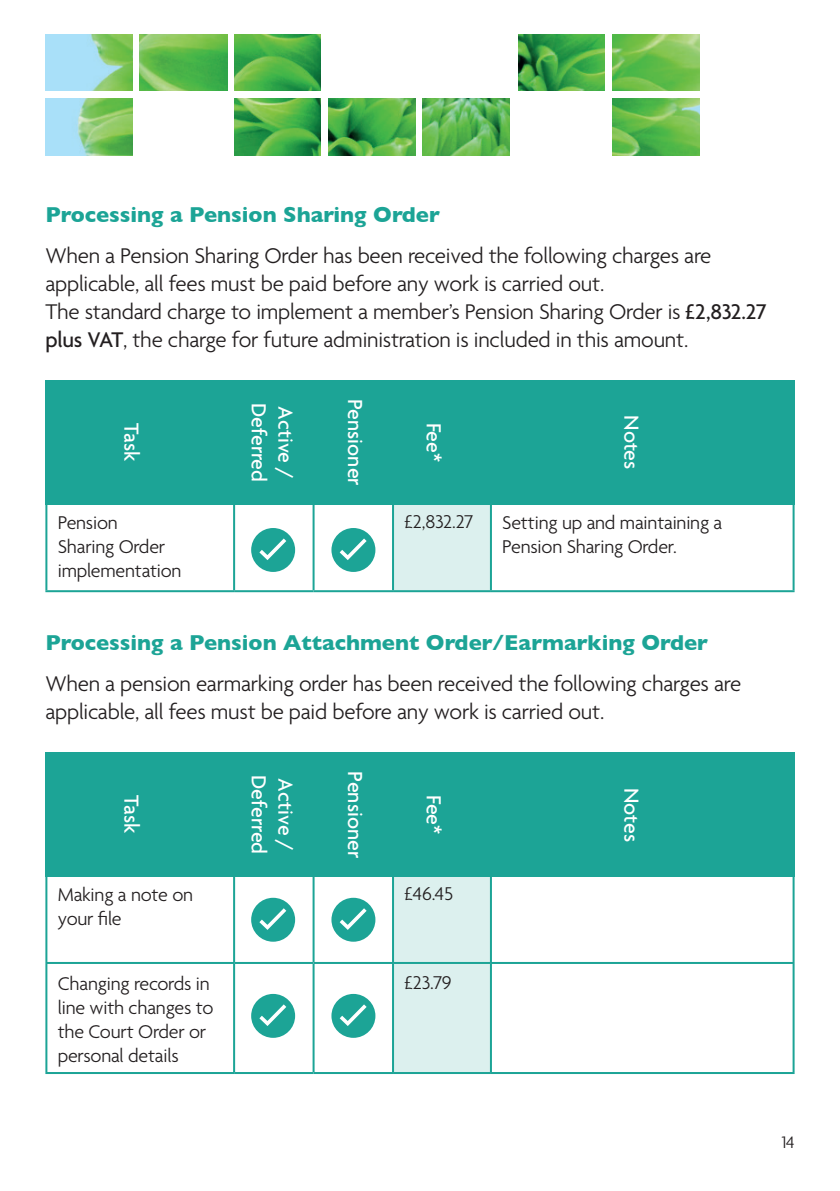
<style>
.page{position:relative;width:840px;height:1191px;background:#fff}
.page>*{position:absolute;margin:0;border:0;box-sizing:border-box;transform-origin:0 0}
.t1{font:300 23px/28px "Agenda";letter-spacing:-.01em;color:#231f20}
.t2{font:700 22px "Gill Sans";color:#1ca496}
.t3{font:500 22px "Agenda";color:#fff}
.t4{font:300 20px/24px "Agenda";letter-spacing:-.01em;color:#231f20}
.t5{font:300 18px "Agenda";color:#231f20}
.s1{font-weight:500}
</style>
<div class="page">
<svg style="left:47px;top:505px;width:445px;height:85px"></svg>
<div style="left:393px;top:502px;width:97px;height:89px;background:#dcf0ee"></div>
<hr style="left:45px;top:503px;width:2px;height:87px;background:#1ca496">
<hr style="left:233px;top:503px;width:2px;height:87px;background:#1ca496">
<hr style="left:312px;top:503px;width:2px;height:87px;background:#1ca496">
<hr style="left:392px;top:503px;width:2px;height:87px;background:#1ca496">
<hr style="left:489px;top:503px;width:2px;height:87px;background:#1ca496">
<hr style="left:792px;top:503px;width:2px;height:87px;background:#1ca496">
<hr style="left:45px;top:590px;width:189px;height:2px;background:#1ca496">
<hr style="left:234px;top:590px;width:79px;height:2px;background:#1ca496">
<hr style="left:313px;top:590px;width:80px;height:2px;background:#1ca496">
<hr style="left:393px;top:590px;width:97px;height:2px;background:#1ca496">
<hr style="left:490px;top:590px;width:304px;height:2px;background:#1ca496">
<svg style="left:47px;top:876px;width:745px;height:196px"></svg>
<div style="left:394px;top:876px;width:95px;height:196px;background:#dcf0ee"></div>
<hr style="left:45px;top:875px;width:2px;height:87px;background:#1ca496">
<hr style="left:233px;top:875px;width:2px;height:87px;background:#1ca496">
<hr style="left:312px;top:875px;width:2px;height:87px;background:#1ca496">
<hr style="left:392px;top:875px;width:2px;height:87px;background:#1ca496">
<hr style="left:489px;top:875px;width:2px;height:87px;background:#1ca496">
<hr style="left:792px;top:875px;width:2px;height:87px;background:#1ca496">
<hr style="left:45px;top:962px;width:189px;height:2px;background:#1ca496">
<hr style="left:45px;top:964px;width:2px;height:108px;background:#1ca496">
<hr style="left:234px;top:962px;width:79px;height:2px;background:#1ca496">
<hr style="left:233px;top:964px;width:2px;height:108px;background:#1ca496">
<hr style="left:313px;top:962px;width:80px;height:2px;background:#1ca496">
<hr style="left:312px;top:964px;width:2px;height:108px;background:#1ca496">
<hr style="left:393px;top:962px;width:97px;height:2px;background:#1ca496">
<hr style="left:392px;top:964px;width:2px;height:108px;background:#1ca496">
<hr style="left:490px;top:962px;width:304px;height:2px;background:#1ca496">
<hr style="left:489px;top:964px;width:2px;height:108px;background:#1ca496">
<hr style="left:792px;top:964px;width:2px;height:108px;background:#1ca496">
<hr style="left:45px;top:1072px;width:189px;height:2px;background:#1ca496">
<hr style="left:234px;top:1072px;width:79px;height:2px;background:#1ca496">
<hr style="left:313px;top:1072px;width:80px;height:2px;background:#1ca496">
<hr style="left:393px;top:1072px;width:97px;height:2px;background:#1ca496">
<hr style="left:490px;top:1072px;width:304px;height:2px;background:#1ca496">
<div style="left:251px;top:528px;width:44px;height:44px;background:#1ca496;border-radius:50%"></div>
<svg style="left:255px;top:534px;width:35px;height:26px"></svg>
<div style="left:251px;top:897px;width:44px;height:44px;background:#1ca496;border-radius:50%"></div>
<svg style="left:255px;top:904px;width:35px;height:26px"></svg>
<div style="left:251px;top:994px;width:44px;height:43px;background:#1ca496;border-radius:50%"></div>
<svg style="left:255px;top:1000px;width:35px;height:26px"></svg>
<div style="left:331px;top:528px;width:44px;height:44px;background:#1ca496;border-radius:50%"></div>
<svg style="left:335px;top:534px;width:35px;height:26px"></svg>
<div style="left:331px;top:897px;width:44px;height:44px;background:#1ca496;border-radius:50%"></div>
<svg style="left:335px;top:904px;width:35px;height:28px"></svg>
<div style="left:331px;top:994px;width:44px;height:43px;background:#1ca496;border-radius:50%"></div>
<svg style="left:335px;top:1000px;width:35px;height:26px"></svg>
<div style="left:45px;top:380px;width:749px;height:125px;background:#1ca496"></div>
<div style="left:45px;top:751px;width:749px;height:125px;background:#1ca496"></div>
<img style="left:45px;top:34px;width:88px;height:57px">
<img style="left:612px;top:98px;width:87px;height:57px">
<img style="left:422px;top:98px;width:87px;height:57px">
<img style="left:328px;top:98px;width:87px;height:57px">
<img style="left:234px;top:98px;width:86px;height:57px">
<img style="left:45px;top:98px;width:88px;height:57px">
<img style="left:612px;top:34px;width:87px;height:57px">
<img style="left:518px;top:34px;width:86px;height:57px">
<img style="left:234px;top:34px;width:86px;height:57px">
<img style="left:140px;top:34px;width:87px;height:57px">
<p class="t2" style="left:45px;top:197px;width:396px">Processing a Pension Sharing Order</p>
<p class="t1" style="left:45px;top:243px;width:722px">When a Pension Sharing Order has been received the following charges are applicable, all fees must be paid before any work is carried out.<br>The standard charge to implement a member’s Pension Sharing Order is <span class="s1">£2,832.27 plus VAT</span>, the charge for future administration is included in this amount.</p>
<p class="t3" style="left:143px;top:423px;width:39px;rotate:90deg">Task</p>
<p class="t3" style="left:271px;top:403px;width:81px;rotate:90deg">Deferred</p>
<p class="t3" style="left:297px;top:406px;width:75px;rotate:90deg">Active /</p>
<p class="t3" style="left:367px;top:399px;width:88px;rotate:90deg">Pensioner</p>
<p class="t3" style="left:445px;top:422px;width:41px;rotate:90deg">Fee*</p>
<p class="t3" style="left:643px;top:415px;width:56px;rotate:90deg">Notes</p>
<p class="t4" style="left:58px;top:512px;width:125px">Pension<br>Sharing Order implementation</p>
<p class="t4" style="left:404px;top:511px;width:71px">£2,832.27</p>
<p class="t4" style="left:502px;top:512px;width:221px">Setting up and maintaining a<br>Pension Sharing Order.</p>
<p class="t2" style="left:45px;top:625px;width:664px">Processing a Pension Attachment Order/Earmarking Order</p>
<p class="t1" style="left:45px;top:671px;width:697px">When a pension earmarking order has been received the following charges are applicable, all fees must be paid before any work is carried out.</p>
<p class="t3" style="left:143px;top:795px;width:39px;rotate:90deg">Task</p>
<p class="t3" style="left:271px;top:775px;width:81px;rotate:90deg">Deferred</p>
<p class="t3" style="left:297px;top:778px;width:75px;rotate:90deg">Active /</p>
<p class="t3" style="left:367px;top:771px;width:88px;rotate:90deg">Pensioner</p>
<p class="t3" style="left:445px;top:795px;width:41px;rotate:90deg">Fee*</p>
<p class="t4" style="left:58px;top:883px;width:137px">Making a note on your file</p>
<p class="t4" style="left:404px;top:882px;width:50px">£46.45</p>
<p class="t4" style="left:58px;top:972px;width:157px">Changing records in line with changes to the Court Order or personal details</p>
<p class="t4" style="left:404px;top:971px;width:49px">£23.79</p>
<p class="t3" style="left:643px;top:787px;width:56px;rotate:90deg">Notes</p>
<p class="t5" style="left:781px;top:1132px;width:14px">14</p>
</div>
